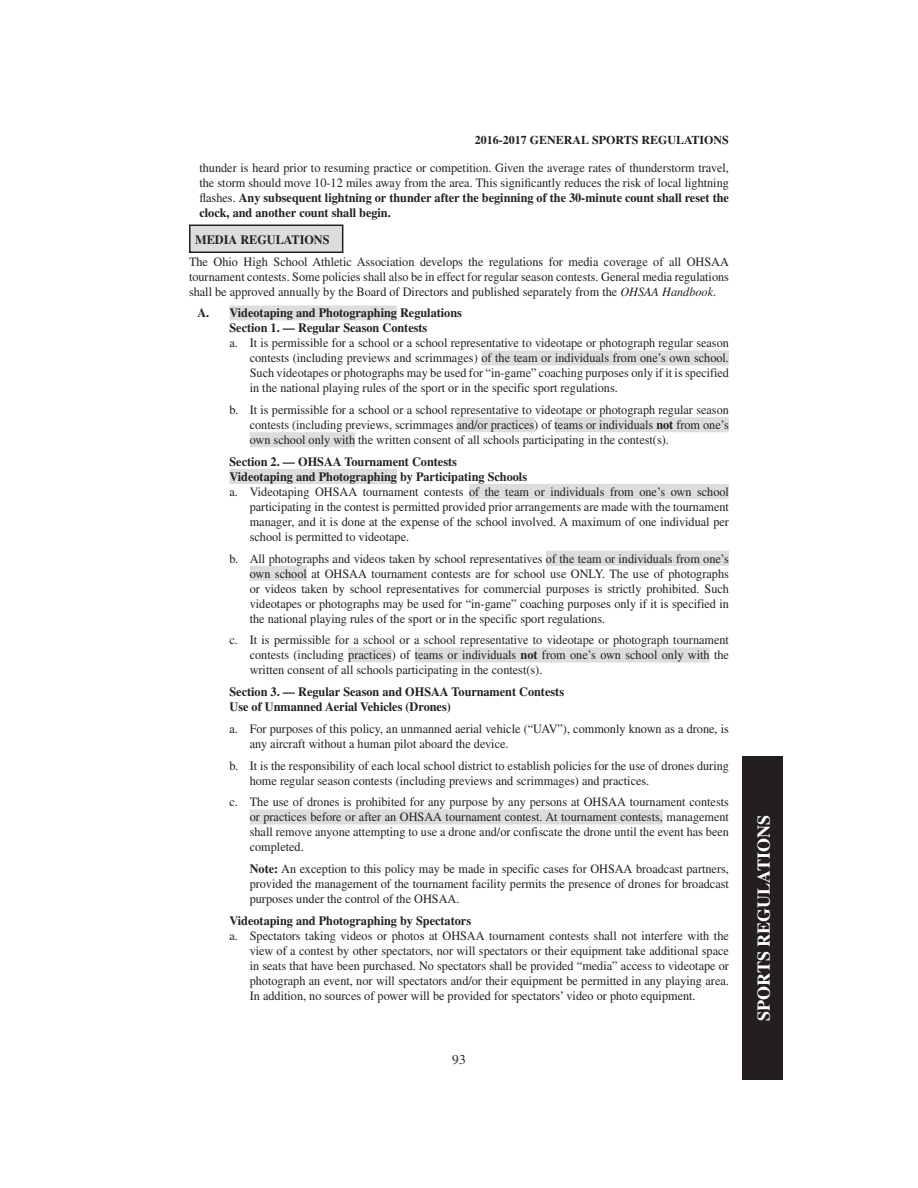
<style>
.page{position:relative;width:918px;height:1188px;background:#fff}
.page>*{position:absolute;margin:0;border:0;box-sizing:border-box;transform-origin:0 0}
.t1{font:700 18px "Times";color:#fff}
.t2{font:13.5px "Times";color:#231f20}
.t3{font:12.75px/15px "Times";color:#231f20;text-align:justify;scale:.96 1}
.t4{font:700 12.75px/15px "Times";color:#231f20;scale:.96 1}
.t5{font:700 12px "Times";color:#231f20}
.s1{font-weight:700}
.s2{font-style:italic}
</style>
<div class="page">
<div style="left:743px;top:756px;width:40px;height:324px;background:#231f20"></div>
<div style="left:190px;top:225px;width:153px;height:27px;background:#dcddde"></div>
<div style="left:189px;top:225px;width:154px;height:28px;border:2px solid #231f20"></div>
<div style="left:230px;top:305px;width:167px;height:15px;background:#dcddde"></div>
<div style="left:481px;top:350px;width:248px;height:15px;background:#dcddde"></div>
<div style="left:457px;top:417px;width:77px;height:15px;background:#dcddde"></div>
<div style="left:555px;top:417px;width:174px;height:15px;background:#dcddde"></div>
<div style="left:250px;top:432px;width:105px;height:15px;background:#dcddde"></div>
<div style="left:230px;top:469px;width:167px;height:15px;background:#dcddde"></div>
<div style="left:469px;top:484px;width:260px;height:15px;background:#dcddde"></div>
<div style="left:546px;top:551px;width:183px;height:15px;background:#dcddde"></div>
<div style="left:250px;top:566px;width:57px;height:15px;background:#dcddde"></div>
<div style="left:348px;top:647px;width:44px;height:15px;background:#dcddde"></div>
<div style="left:415px;top:647px;width:295px;height:15px;background:#dcddde"></div>
<div style="left:250px;top:809px;width:413px;height:15px;background:#dcddde"></div>
<p class="t5" style="left:475px;top:136px;width:256px">2016-2017 GENERAL SPORTS REGULATIONS</p>
<p class="t3" style="left:199px;top:161px;width:553px">thunder is heard prior to resuming practice or competition. Given the average rates of thunderstorm travel, the storm should move 10-12 miles away from the area. This significantly reduces the risk of local lightning flashes. <span class="s1">Any subsequent lightning or thunder after the beginning of the 30-minute count shall reset the clock, and another count shall begin.</span></p>
<p class="t4" style="left:195px;top:233px;width:142px">MEDIA REGULATIONS</p>
<p class="t3" style="left:189px;top:255px;width:564px">The Ohio High School Athletic Association develops the regulations for media coverage of all OHSAA tournament contests. Some policies shall also be in effect for regular season contests. General media regulations shall be approved annually by the Board of Directors and published separately from the <span class="s2">OHSAA Handbook</span>.</p>
<p class="t4" style="left:197px;top:307px;width:277px;text-align:center">A. Videotaping and Photographing Regulations<br>Section 1. — Regular Season Contests</p>
<p class="t3" style="left:250px;top:337px;width:501px;text-indent:-20px">a. It is permissible for a school or a school representative to videotape or photograph regular season contests (including previews and scrimmages) of the team or individuals from one’s own school.<br>Such videotapes or photographs may be used for “in-game” coaching purposes only if it is specified in the national playing rules of the sport or in the specific sport regulations.</p>
<p class="t3" style="left:250px;top:404px;width:501px;text-indent:-20px">b. It is permissible for a school or a school representative to videotape or photograph regular season contests (including previews, scrimmages and/or practices) of teams or individuals <span class="s1">not</span> from one’s own school only with the written consent of all schools participating in the contest(s).</p>
<p class="t4" style="left:230px;top:455px;width:312px">Section 2. — OHSAA Tournament Contests<br>Videotaping and Photographing by Participating Schools</p>
<p class="t3" style="left:250px;top:485px;width:501px;text-indent:-20px">a. Videotaping OHSAA tournament contests of the team or individuals from one’s own school participating in the contest is permitted provided prior arrangements are made with the tournament manager, and it is done at the expense of the school involved. A maximum of one individual per school is permitted to videotape.</p>
<p class="t3" style="left:250px;top:552px;width:501px;text-indent:-20px">b. All photographs and videos taken by school representatives of the team or individuals from one’s own school at OHSAA tournament contests are for school use ONLY. The use of photographs or videos taken by school representatives for commercial purposes is strictly prohibited. Such videotapes or photographs may be used for “in-game” coaching purposes only if it is specified in the national playing rules of the sport or in the specific sport regulations.</p>
<p class="t3" style="left:250px;top:634px;width:501px;text-indent:-20px">c. It is permissible for a school or a school representative to videotape or photograph tournament contests (including practices) of teams or individuals <span class="s1">not</span> from one’s own school only with the written consent of all schools participating in the contest(s).</p>
<p class="t4" style="left:230px;top:685px;width:350px">Section 3. — Regular Season and OHSAA Tournament Contests<br>Use of Unmanned Aerial Vehicles (Drones)</p>
<p class="t3" style="left:250px;top:722px;width:501px;text-indent:-20px">a. For purposes of this policy, an unmanned aerial vehicle (“UAV”), commonly known as a drone, is any aircraft without a human pilot aboard the device.</p>
<p class="t3" style="left:250px;top:759px;width:501px;text-indent:-20px">b. It is the responsibility of each local school district to establish policies for the use of drones during home regular season contests (including previews and scrimmages) and practices.</p>
<p class="t3" style="left:250px;top:796px;width:501px;text-indent:-20px">c. The use of drones is prohibited for any purpose by any persons at OHSAA tournament contests or practices before or after an OHSAA tournament contest. At tournament contests, management shall remove anyone attempting to use a drone and/or confiscate the drone until the event has been completed.</p>
<p class="t3" style="left:250px;top:862px;width:501px"><span class="s1">Note:</span> An exception to this policy may be made in specific cases for OHSAA broadcast partners, provided the management of the tournament facility permits the presence of drones for broadcast purposes under the control of the OHSAA.</p>
<p class="t4" style="left:230px;top:914px;width:253px">Videotaping and Photographing by Spectators</p>
<p class="t3" style="left:250px;top:929px;width:501px;text-indent:-20px">a. Spectators taking videos or photos at OHSAA tournament contests shall not interfere with the view of a contest by other spectators, nor will spectators or their equipment take additional space in seats that have been purchased. No spectators shall be provided “media” access to videotape or photograph an event, nor will spectators and/or their equipment be permitted in any playing area.<br>In addition, no sources of power will be provided for spectators’ video or photo equipment.</p>
<p class="t2" style="left:452px;top:1054px;width:15px">93</p>
<h1 class="t1" style="left:757px;top:1021px;width:207px;rotate:-90deg">SPORTS REGULATIONS</h1>
</div>
